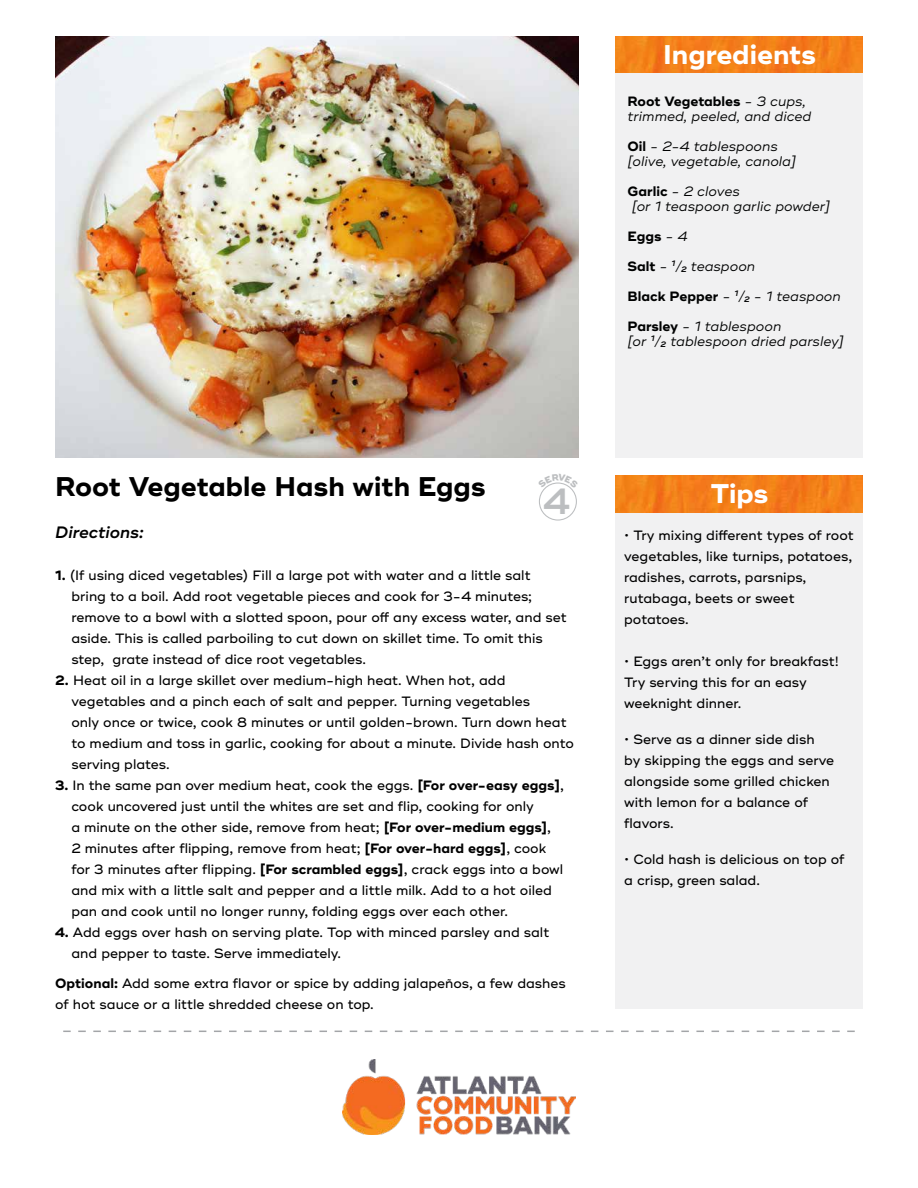
<style>
.page{position:relative;width:918px;height:1188px;background:#fff}
.page>*{position:absolute;margin:0;border:0;box-sizing:border-box;transform-origin:0 0}
.t1{font:600 36.45px "Ridley Grotesk";color:#bcbec0}
.t2{font:700 27px "Ridley Grotesk";color:#000}
.t3{font:700 27px "Ridley Grotesk";color:#fff}
.t4{font:italic 600 16.5px "Ridley Grotesk";color:#000}
.t5{font:500 13.5px/21px "Ridley Grotesk";color:#000}
.t6{font:italic 13.5px/15px "Ridley Grotesk";color:#000101}
.t7{font:700 13.5px "Ridley Grotesk";color:#000101}
.s1{font-weight:700}
.s2{font-weight:700;font-style:normal}
.s3{font-weight:400;font-style:italic}
.s4{font-weight:400}
</style>
<div class="page">
<svg style="left:63px;top:1031px;width:792px;height:1px"></svg>
<div style="left:616px;top:512px;width:247px;height:497px;background:#f1f1f2"></div>
<img style="left:616px;top:476px;width:247px;height:36px">
<img style="left:55px;top:36px;width:524px;height:422px">
<div style="left:616px;top:68px;width:247px;height:390px;background:#f1f1f2"></div>
<img style="left:616px;top:36px;width:247px;height:37px">
<img style="left:343px;top:1060px;width:232px;height:74px">
<svg style="left:539px;top:482px;width:38px;height:39px"></svg>
<h2 class="t2" style="left:55px;top:470px;width:432px">Root Vegetable Hash with Eggs</h2>
<p class="t4" style="left:55px;top:522px;width:90px">Directions:</p>
<p class="t5" style="left:71px;top:565px;width:497px;text-indent:-16px"><span class="s1">1.</span> (If using diced vegetables) Fill a large pot with water and a little salt bring to a boil. Add root vegetable pieces and cook for 3-4 minutes; remove to a bowl with a slotted spoon, pour off any excess water, and set aside. This is called parboiling to cut down on skillet time. To omit this step, grate instead of dice root vegetables.</p>
<p class="t5" style="left:71px;top:670px;width:504px;text-indent:-16px"><span class="s1">2.</span> Heat oil in a large skillet over medium-high heat. When hot, add vegetables and a pinch each of salt and pepper. Turning vegetables<br>only once or twice, cook 8 minutes or until golden-brown. Turn down heat to medium and toss in garlic, cooking for about a minute. Divide hash onto serving plates.</p>
<p class="t5" style="left:71px;top:775px;width:494px;text-indent:-16px"><span class="s1">3.</span> In the same pan over medium heat, cook the eggs. <span class="s1">[For over-easy eggs]</span>, cook uncovered just until the whites are set and flip, cooking for only<br>a minute on the other side, remove from heat; <span class="s1">[For over-medium eggs]</span>,<br>2 minutes after flipping, remove from heat; <span class="s1">[For over-hard eggs]</span>, cook for 3 minutes after flipping. <span class="s1">[For scrambled eggs]</span>, crack eggs into a bowl and mix with a little salt and pepper and a little milk. Add to a hot oiled pan and cook until no longer runny, folding eggs over each other.</p>
<p class="t5" style="left:71px;top:922px;width:479px;text-indent:-16px"><span class="s1">4.</span> Add eggs over hash on serving plate. Top with minced parsley and salt and pepper to taste. Serve immediately.</p>
<p class="t5" style="left:55px;top:973px;width:512px"><span class="s1">Optional:</span> Add some extra flavor or spice by adding jalapeños, a few dashes of hot sauce or a little shredded cheese on top.</p>
<h1 class="t1" style="left:543px;top:479px;width:28px">4</h1>
<h2 class="t3" style="left:663px;top:38px;width:154px">Ingredients</h2>
<p class="t6" style="left:628px;top:94px;width:185px"><span class="s2">Root Vegetables</span> - 3 cups, trimmed, peeled, and diced</p>
<p class="t6" style="left:628px;top:139px;width:170px"><span class="s2">Oil</span> - 2-4 tablespoons [olive, vegetable, canola]</p>
<p class="t6" style="left:632px;top:184px;width:200px;text-indent:-4px"><span class="s2">Garlic</span> - 2 cloves<br>[or 1 teaspoon garlic powder]</p>
<p class="t7" style="left:628px;top:228px;width:61px">Eggs <span class="s3">- 4</span></p>
<p class="t6" style="left:628px;top:259px;width:129px"><span class="s2">Salt</span> - <sup>1</sup>/<sub>2</sub> teaspoon</p>
<p class="t6" style="left:628px;top:289px;width:215px"><span class="s2">Black Pepper</span> - <sup>1</sup>/<sub>2</sub> - 1 teaspoon</p>
<p class="t6" style="left:628px;top:319px;width:218px"><span class="s2">Parsley</span> - 1 tablespoon<br>[or <sup>1</sup>/<sub>2</sub> tablespoon dried parsley]</p>
<h2 class="t3" style="left:711px;top:478px;width:59px">Tips</h2>
<p class="t5" style="left:624px;top:525px;width:231px"><span class="s4">•</span> Try mixing different types of root vegetables, like turnips, potatoes, radishes, carrots, parsnips, rutabaga, beets or sweet potatoes.</p>
<p class="t5" style="left:624px;top:651px;width:216px"><span class="s4">•</span> Eggs aren’t only for breakfast!<br>Try serving this for an easy weeknight dinner.</p>
<p class="t5" style="left:624px;top:729px;width:212px"><span class="s4">•</span> Serve as a dinner side dish<br>by skipping the eggs and serve alongside some grilled chicken with lemon for a balance of flavors.</p>
<p class="t5" style="left:624px;top:849px;width:222px"><span class="s4">•</span> Cold hash is delicious on top of a crisp, green salad.</p>
</div>
